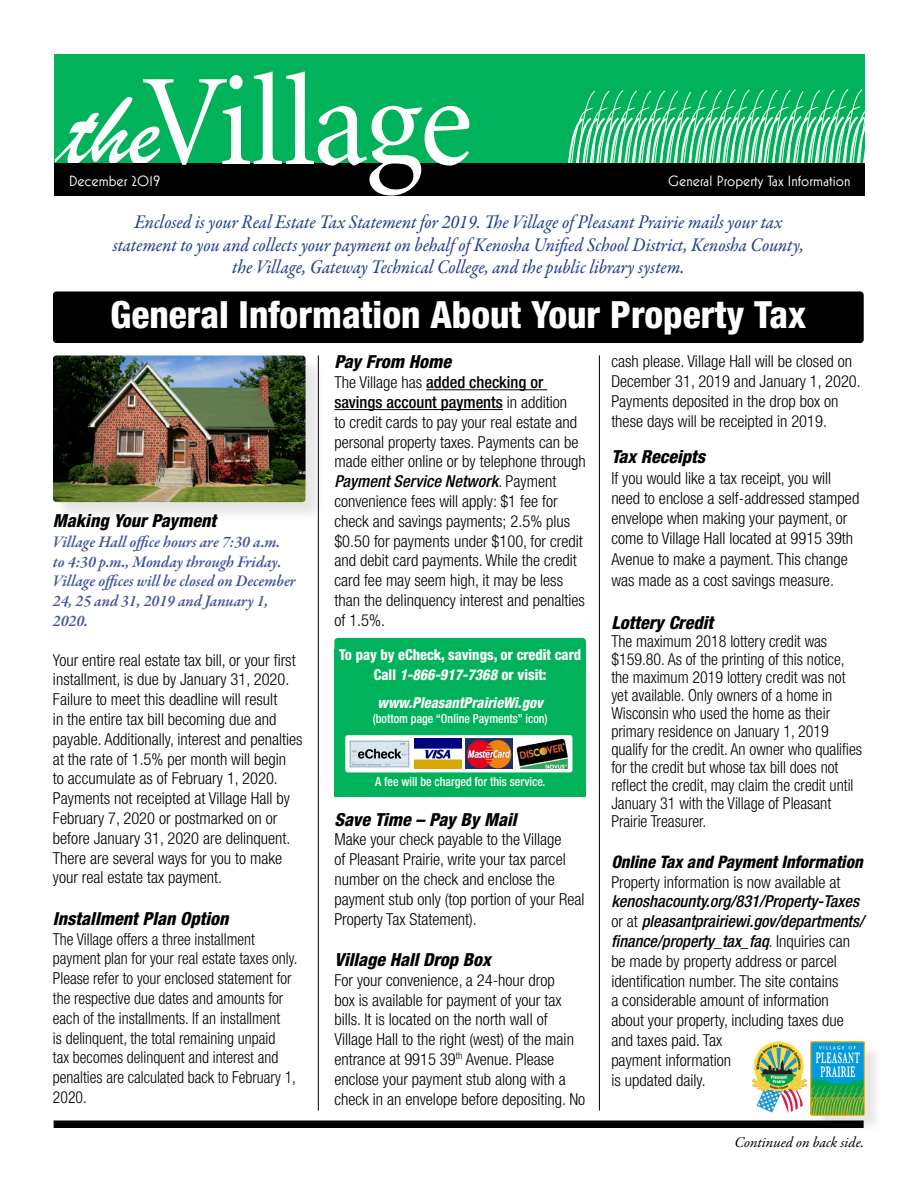
<style>
.page{position:relative;width:918px;height:1188px;background:#fff}
.page>*{position:absolute;margin:0;border:0;box-sizing:border-box;transform-origin:0 0}
.t1{font:800 condensed 37.5px "Helvetica Neue LT Std";color:#fff}
.t2{font:19.5px/22.5px "Garamond Premr Pro Med It";letter-spacing:-.005em;color:#25408f;text-align:center;scale:.92 1}
.t3{font:italic 800 condensed 18px "Helvetica Neue LT Std";color:#000}
.t4{font:italic 800 condensed 17.25px "Helvetica Neue LT Std";color:#000}
.t5{font:300 condensed 16.5px/19.8px "Helvetica Neue LT Std";color:#000}
.t6{font:300 condensed 16.5px/19.8px "Helvetica Neue LT Std";color:#000;scale:.95 1}
.t7{font:italic 600 16.5px/19.8px "Garamond Premr Pro";color:#45549a;scale:.96 1}
.t8{font:800 condensed 15px/19.8px "Helvetica Neue LT Std";color:#fff;text-align:center;scale:.95 1}
.t9{font:15px "Mostra Nuova Alt A";color:#fff}
.t10{font:italic 800 condensed 15px "Helvetica Neue LT Std";color:#fff;scale:.95 1}
.t11{font:italic 15px "Garamond Premr Pro";letter-spacing:-.005em;color:#000}
.t12{font:500 condensed 12.6px "Helvetica Neue LT Std";color:#fff;scale:.95 1}
.s1{font-weight:500}
.s2{font-weight:500;font-style:italic}
.s3{font-style:italic}
</style>
<div class="page">
<div style="left:54px;top:54px;width:811px;height:109px;background:#00b259"></div>
<svg style="left:568px;top:89px;width:297px;height:74px"></svg>
<div style="left:54px;top:163px;width:811px;height:32px;background:#000"></div>
<svg style="left:55px;top:71px;width:414px;height:125px"></svg>
<div style="left:53px;top:291px;width:811px;height:52px;background:#000;border-radius:4px"></div>
<div style="left:54px;top:1120px;width:810px;height:8px;background:#000"></div>
<div style="left:55px;top:358px;width:270px;height:163px;background:#000;opacity:.1"></div>
<img style="left:53px;top:355px;width:253px;height:147px">
<hr style="left:426px;top:389px;width:121px;height:1px;background:#000">
<hr style="left:334px;top:409px;width:169px;height:1px;background:#000">
<div style="left:334px;top:638px;width:252px;height:157px;background:#00b259;border-radius:4px"></div>
<div style="left:334px;top:649px;width:252px;height:147px;background:#00b259"></div>
<hr style="left:318px;top:355px;width:1px;height:756px;background:#000">
<hr style="left:599px;top:355px;width:1px;height:756px;background:#000">
<div style="left:345px;top:735px;width:227px;height:37px;background:#fff;border-radius:2px"></div>
<img style="left:349px;top:740px;width:61px;height:27px">
<img style="left:516px;top:739px;width:52px;height:30px">
<img style="left:465px;top:739px;width:48px;height:30px">
<img style="left:414px;top:739px;width:48px;height:30px">
<div style="left:814px;top:1043px;width:69px;height:91px;background:#000;opacity:.1"></div>
<img style="left:811px;top:1041px;width:54px;height:74px">
<img style="left:753px;top:1041px;width:54px;height:72px">
<p class="t9" style="left:69px;top:172px;width:93px">December 2019</p>
<p class="t9" style="left:668px;top:172px;width:184px">General Property Tax Information</p>
<p class="t2" style="left:113px;top:212px;width:753px">Enclosed is your Real Estate Tax Statement for 2019. The Village of Pleasant Prairie mails your tax statement to you and collects your payment on behalf of Kenosha Unified School District, Kenosha County, the Village, Gateway Technical College, and the public library system.</p>
<h1 class="t1" style="left:111px;top:291px;width:697px">General Information About Your Property Tax</h1>
<p class="t3" style="left:53px;top:509px;width:165px">Making Your Payment</p>
<p class="t7" style="left:53px;top:533px;width:255px">Village Hall office hours are 7:30 a.m. to 4:30 p.m., Monday through Friday.<br>Village offices will be closed on December<br>24, 25 and 31, 2019 and January 1,<br>2020.</p>
<p class="t5" style="left:53px;top:650px;width:251px">Your entire real estate tax bill, or your first installment, is due by January 31, 2020.<br>Failure to meet this deadline will result<br>in the entire tax bill becoming due and payable. Additionally, interest and penalties at the rate of 1.5% per month will begin<br>to accumulate as of February 1, 2020.<br>Payments not receipted at Village Hall by February 7, 2020 or postmarked on or before January 31, 2020 are delinquent.<br>There are several ways for you to make your real estate tax payment.</p>
<p class="t3" style="left:53px;top:907px;width:177px">Installment Plan Option</p>
<p class="t6" style="left:53px;top:929px;width:259px">The Village offers a three installment payment plan for your real estate taxes only.<br>Please refer to your enclosed statement for the respective due dates and amounts for each of the installments. If an installment<br>is delinquent, the total remaining unpaid<br>tax becomes delinquent and interest and penalties are calculated back to February 1, 2020.</p>
<p class="t3" style="left:334px;top:351px;width:118px">Pay From Home</p>
<p class="t5" style="left:334px;top:372px;width:253px">The Village has <span class="s1">added checking or savings account payments</span> in addition<br>to credit cards to pay your real estate and personal property taxes. Payments can be made either online or by telephone through <span class="s2">Payment Service Network</span>. Payment convenience fees will apply: $1 fee for check and savings payments; 2.5% plus $0.50 for payments under $100, for credit and debit card payments. While the credit card fee may seem high, it may be less than the delinquency interest and penalties of 1.5%.</p>
<p class="t8" style="left:339px;top:644px;width:256px">To pay by eCheck, savings, or credit card<br>Call <span class="s3">1-866-917-7368</span> or visit:</p>
<p class="t10" style="left:377px;top:694px;width:176px">www.PleasantPrairieWi.gov</p>
<p class="t12" style="left:373px;top:711px;width:186px">(bottom page “Online Payments” icon)</p>
<p class="t12" style="left:375px;top:774px;width:181px">A fee will be charged for this service.</p>
<p class="t3" style="left:334px;top:808px;width:184px">Save Time – Pay By Mail</p>
<p class="t5" style="left:334px;top:829px;width:252px">Make your check payable to the Village<br>of Pleasant Prairie, write your tax parcel number on the check and enclose the payment stub only (top portion of your Real Property Tax Statement).</p>
<p class="t3" style="left:334px;top:948px;width:158px">Village Hall Drop Box</p>
<p class="t5" style="left:334px;top:970px;width:252px">For your convenience, a 24-hour drop<br>box is available for payment of your tax bills. It is located on the north wall of Village Hall to the right (west) of the main entrance at 9915 39<sup>th</sup> Avenue. Please enclose your payment stub along with a check in an envelope before depositing. No</p>
<p class="t5" style="left:611px;top:351px;width:251px">cash please. Village Hall will be closed on December 31, 2019 and January 1, 2020.<br>Payments deposited in the drop box on these days will be receipted in 2019.</p>
<p class="t3" style="left:611px;top:446px;width:95px">Tax Receipts</p>
<p class="t5" style="left:611px;top:467px;width:249px;line-height:20.5px">If you would like a tax receipt, you will need to enclose a self-addressed stamped envelope when making your payment, or come to Village Hall located at 9915 39th Avenue to make a payment. This change was made as a cost savings measure.</p>
<p class="t3" style="left:611px;top:612px;width:103px">Lottery Credit</p>
<p class="t5" style="left:611px;top:632px;width:252px;line-height:18px">The maximum 2018 lottery credit was $159.80. As of the printing of this notice, the maximum 2019 lottery credit was not yet available. Only owners of a home in Wisconsin who used the home as their primary residence on January 1, 2019 qualify for the credit. An owner who qualifies for the credit but whose tax bill does not reflect the credit, may claim the credit until January 31 with the Village of Pleasant Prairie Treasurer.</p>
<p class="t4" style="left:611px;top:851px;width:253px">Online Tax and Payment Information</p>
<p class="t5" style="left:611px;top:872px;width:231px">Property information is now available at</p>
<p class="t5" style="left:611px;top:892px;width:254px"><span class="s2">kenoshacounty.org/831/Property-Taxes </span>or at <span class="s2">pleasantprairiewi.gov/departments/ finance/property_tax_faq</span>. Inquiries can be made by property address or parcel identification number. The site contains<br>a considerable amount of information about your property, including taxes due and taxes paid. Tax<br>payment information<br>is updated daily.</p>
<p class="t11" style="left:734px;top:1133px;width:131px">Continued on back side.</p>
</div>
